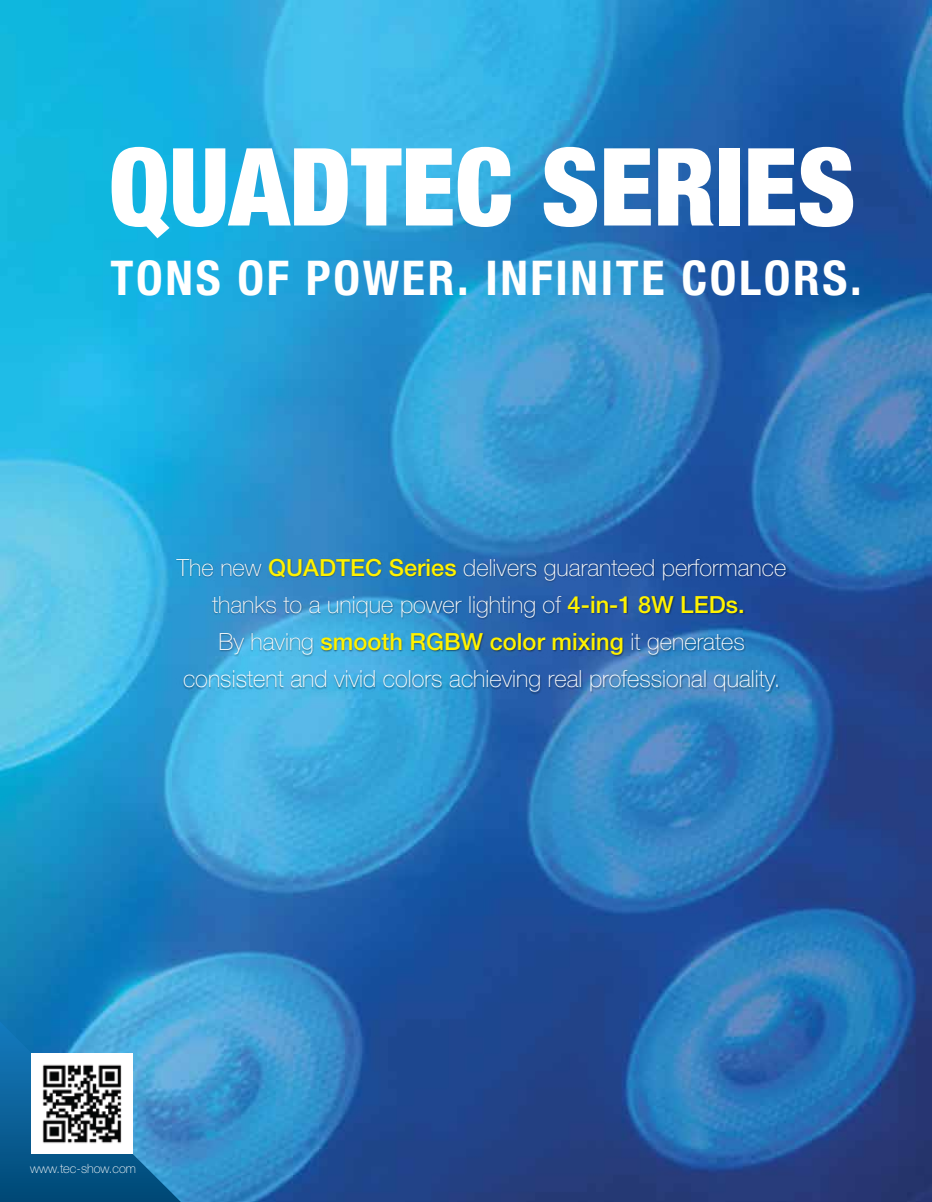
<style>
.page{position:relative;width:932px;height:1202px;background:#fff}
.page>*{position:absolute;margin:0;border:0;box-sizing:border-box;transform-origin:0 0}
.t1{font:900 condensed 108px "Helvetica Neue LT Std";color:#fff}
.t2{font:700 condensed 48px "Helvetica Neue LT Std";letter-spacing:.055em;color:#fff}
.t3{font:100 23.7px/37.2px "Helvetica Neue LT Std";color:#fff;text-align:center}
.t4{font:100 12.75px "Helvetica Neue LT Std";color:#fff}
.s1{font-weight:500;color:#fff200}
</style>
<div class="page">
<img style="left:0;top:0;width:932px;height:1202px">
<svg style="left:0;top:1021px;width:181px;height:181px;background:#2578ad"></svg>
<img style="left:32px;top:1053px;width:100px;height:101px">
<img style="left:176px;top:555px;width:612px;height:176px">
<h1 class="t1" style="left:109px;top:120px;width:748px">QUADTEC SERIES</h1>
<h2 class="t2" style="left:111px;top:248px;width:752px">TONS OF POWER. INFINITE COLORS.</h2>
<p class="t3" style="left:177px;top:549px;width:611px">The new <span class="s1">QUADTEC Series</span> delivers guaranteed performance thanks to a unique power lighting of <span class="s1">4-in-1 8W LEDs.<br></span>By having <span class="s1">smooth RGBW color mixing</span> it generates consistent and vivid colors achieving real professional quality.</p>
<p class="t4" style="left:30px;top:1161px;width:107px">www.tec-show.com</p>
</div>
